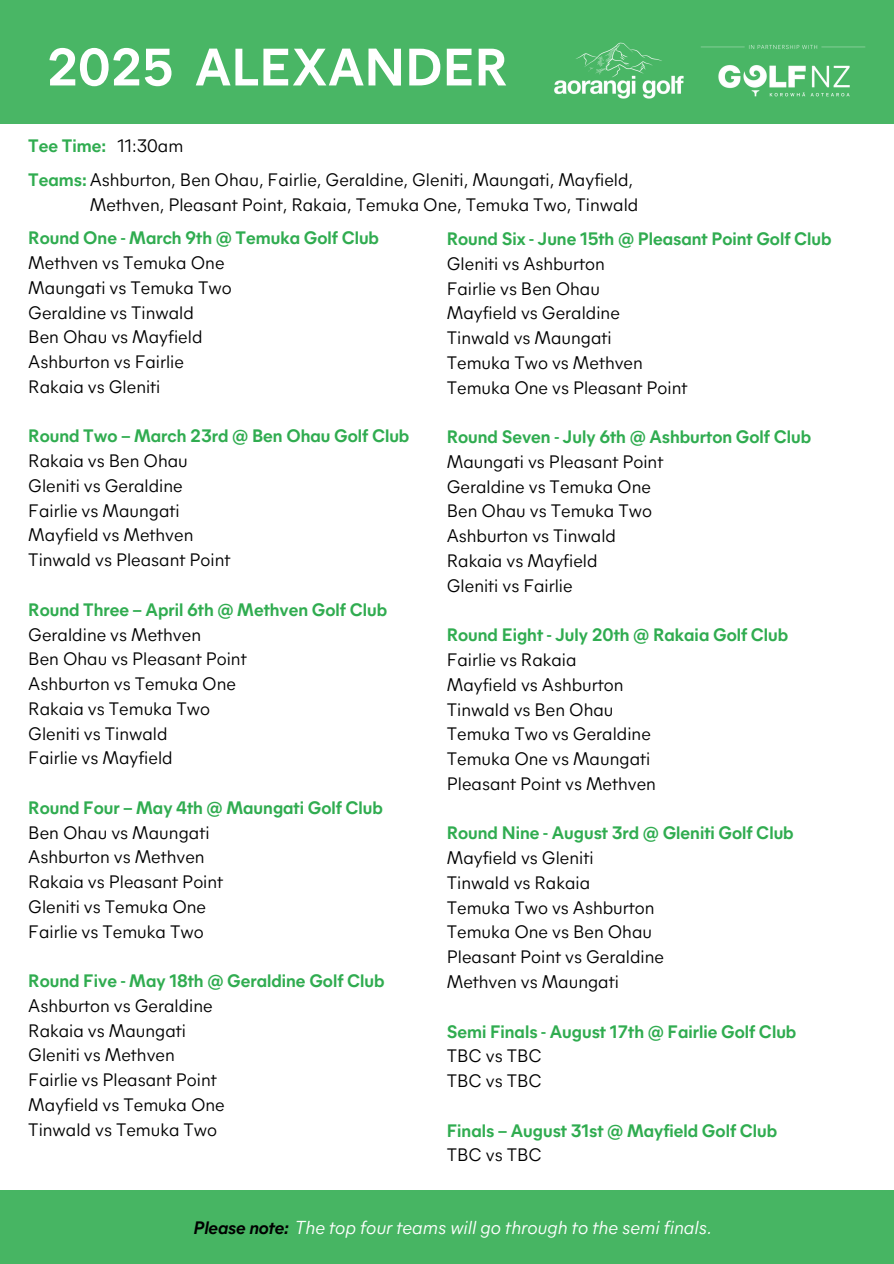
<style>
.page{position:relative;width:894px;height:1264px;background:#fff}
.page>*{position:absolute;margin:0;border:0;box-sizing:border-box;transform-origin:0 0}
.t1{font:700 52.5px "Mier A";color:#fff}
.t2{font:italic 18.75px "Mier A";color:#fff}
.t3{font:18px "Mier A";color:#000}
.t4{font:700 18px "Mier A";color:#30ac50}
.s1{font-weight:700;color:#30ac50}
.s2{font-weight:700;font-size:18px;color:#000}
</style>
<div class="page">
<div style="left:0;top:0;width:893px;height:123px;background:#49b665"></div>
<div style="left:0;top:1190px;width:893px;height:73px;background:#47b563"></div>
<img style="left:554px;top:42px;width:311px;height:57px">
<p class="t1" style="left:47px;top:29px;width:462px">2025 ALEXANDER</p>
<p class="t4" style="left:28px;top:132px;width:79px">Tee Time:</p>
<p class="t3" style="left:117px;top:132px;width:67px">11:30am</p>
<p class="t3" style="left:28px;top:166px;width:606px"><span class="s1">Teams:</span> Ashburton, Ben Ohau, Fairlie, Geraldine, Gleniti, Maungati, Mayfield,</p>
<p class="t3" style="left:90px;top:191px;width:550px">Methven, Pleasant Point, Rakaia, Temuka One, Temuka Two, Tinwald</p>
<p class="t4" style="left:28px;top:225px;width:352px">Round One - March 9th @ Temuka Golf Club</p>
<p class="t3" style="left:28px;top:250px;width:198px">Methven vs Temuka One</p>
<h1 class="t3" style="left:28px;top:274px;width:205px">Maungati vs Temuka Two</h1>
<h2 class="t3" style="left:28px;top:299px;width:167px">Geraldine vs Tinwald</h2>
<p class="t3" style="left:28px;top:324px;width:176px">Ben Ohau vs Mayfield</p>
<h2 class="t3" style="left:28px;top:349px;width:157px">Ashburton vs Fairlie</h2>
<p class="t3" style="left:28px;top:373px;width:134px">Rakaia vs Gleniti</p>
<p class="t4" style="left:28px;top:423px;width:382px">Round Two – March 23rd @ Ben Ohau Golf Club</p>
<p class="t3" style="left:28px;top:448px;width:161px">Rakaia vs Ben Ohau</p>
<p class="t3" style="left:28px;top:472px;width:156px">Gleniti vs Geraldine</p>
<p class="t3" style="left:28px;top:497px;width:153px">Fairlie vs Maungati</p>
<p class="t3" style="left:28px;top:522px;width:166px">Mayfield vs Methven</p>
<p class="t3" style="left:28px;top:547px;width:203px">Tinwald vs Pleasant Point</p>
<p class="t4" style="left:28px;top:596px;width:360px">Round Three – April 6th @ Methven Golf Club</p>
<p class="t3" style="left:28px;top:621px;width:174px">Geraldine vs Methven</p>
<p class="t3" style="left:28px;top:646px;width:220px">Ben Ohau vs Pleasant Point</p>
<p class="t3" style="left:28px;top:670px;width:209px">Ashburton vs Temuka One</p>
<p class="t3" style="left:28px;top:695px;width:183px">Rakaia vs Temuka Two</p>
<p class="t3" style="left:28px;top:720px;width:141px">Gleniti vs Tinwald</p>
<p class="t3" style="left:28px;top:745px;width:146px">Fairlie vs Mayfield</p>
<p class="t4" style="left:28px;top:794px;width:356px">Round Four – May 4th @ Maungati Golf Club</p>
<p class="t3" style="left:28px;top:819px;width:183px">Ben Ohau vs Maungati</p>
<p class="t3" style="left:28px;top:844px;width:178px">Ashburton vs Methven</p>
<p class="t3" style="left:28px;top:868px;width:196px">Rakaia vs Pleasant Point</p>
<p class="t3" style="left:28px;top:893px;width:179px">Gleniti vs Temuka One</p>
<p class="t3" style="left:28px;top:918px;width:177px">Fairlie vs Temuka Two</p>
<p class="t4" style="left:28px;top:967px;width:357px">Round Five - May 18th @ Geraldine Golf Club</p>
<p class="t3" style="left:28px;top:992px;width:186px">Ashburton vs Geraldine</p>
<p class="t3" style="left:28px;top:1017px;width:159px">Rakaia vs Maungati</p>
<p class="t3" style="left:28px;top:1042px;width:148px">Gleniti vs Methven</p>
<p class="t3" style="left:28px;top:1066px;width:190px">Fairlie vs Pleasant Point</p>
<p class="t3" style="left:28px;top:1091px;width:198px">Mayfield vs Temuka One</p>
<p class="t3" style="left:28px;top:1116px;width:190px">Tinwald vs Temuka Two</p>
<p class="t4" style="left:446px;top:226px;width:386px">Round Six - June 15th @ Pleasant Point Golf Club</p>
<p class="t3" style="left:446px;top:250px;width:159px">Gleniti vs Ashburton</p>
<p class="t3" style="left:446px;top:275px;width:155px">Fairlie vs Ben Ohau</p>
<p class="t3" style="left:446px;top:300px;width:174px">Mayfield vs Geraldine</p>
<p class="t3" style="left:446px;top:325px;width:166px">Tinwald vs Maungati</p>
<p class="t3" style="left:446px;top:349px;width:197px">Temuka Two vs Methven</p>
<p class="t3" style="left:446px;top:374px;width:242px">Temuka One vs Pleasant Point</p>
<h2 class="t4" style="left:446px;top:424px;width:365px">Round Seven - July 6th @ Ashburton Golf Club</h2>
<p class="t3" style="left:446px;top:448px;width:218px">Maungati vs Pleasant Point</p>
<p class="t3" style="left:446px;top:473px;width:206px">Geraldine vs Temuka One</p>
<p class="t3" style="left:446px;top:498px;width:207px">Ben Ohau vs Temuka Two</p>
<p class="t3" style="left:446px;top:523px;width:171px">Ashburton vs Tinwald</p>
<p class="t3" style="left:446px;top:547px;width:152px">Rakaia vs Mayfield</p>
<p class="t3" style="left:446px;top:572px;width:127px">Gleniti vs Fairlie</p>
<p class="t4" style="left:446px;top:622px;width:343px">Round Eight - July 20th @ Rakaia Golf Club</p>
<p class="t3" style="left:446px;top:646px;width:131px">Fairlie vs Rakaia</p>
<p class="t3" style="left:446px;top:671px;width:178px">Mayfield vs Ashburton</p>
<p class="t3" style="left:446px;top:696px;width:168px">Tinwald vs Ben Ohau</p>
<p class="t3" style="left:446px;top:721px;width:205px">Temuka Two vs Geraldine</p>
<p class="t3" style="left:446px;top:745px;width:205px">Temuka One vs Maungati</p>
<p class="t3" style="left:446px;top:770px;width:211px">Pleasant Point vs Methven</p>
<p class="t4" style="left:446px;top:820px;width:348px">Round Nine - August 3rd @ Gleniti Golf Club</p>
<p class="t3" style="left:446px;top:844px;width:148px">Mayfield vs Gleniti</p>
<p class="t3" style="left:446px;top:869px;width:145px">Tinwald vs Rakaia</p>
<p class="t3" style="left:446px;top:894px;width:209px">Temuka Two vs Ashburton</p>
<p class="t3" style="left:446px;top:919px;width:207px">Temuka One vs Ben Ohau</p>
<p class="t3" style="left:446px;top:943px;width:219px">Pleasant Point vs Geraldine</p>
<p class="t3" style="left:446px;top:968px;width:173px">Methven vs Maungati</p>
<p class="t4" style="left:446px;top:1018px;width:351px">Semi Finals - August 17th @ Fairlie Golf Club</p>
<p class="t3" style="left:446px;top:1042px;width:96px">TBC vs TBC</p>
<p class="t3" style="left:446px;top:1067px;width:96px">TBC vs TBC</p>
<p class="t4" style="left:446px;top:1117px;width:332px">Finals – August 31st @ Mayfield Golf Club</p>
<p class="t3" style="left:446px;top:1141px;width:96px">TBC vs TBC</p>
<p class="t2" style="left:193px;top:1213px;width:519px"><span class="s2">Please note:</span> The top four teams will go through to the semi finals.</p>
</div>
